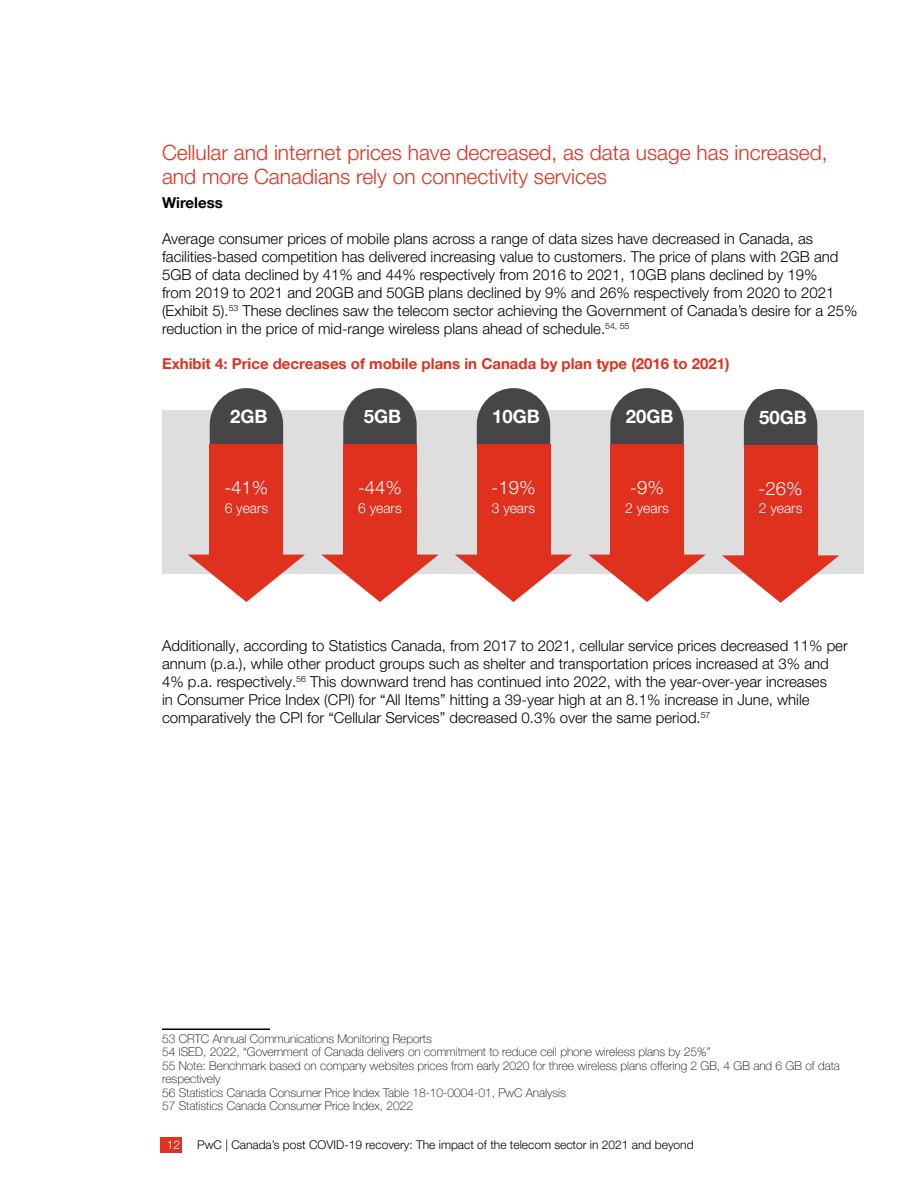
<style>
.page{position:relative;width:918px;height:1188px;background:#fff}
.page>*{position:absolute;margin:0;border:0;box-sizing:border-box;transform-origin:0 0}
.t1{font:300 21px/24px "Helvetica Neue LT Pro";color:#e0301e}
.t2{font:300 18.6px "Helvetica Neue LT Pro";color:#fff}
.t3{font:700 18.6px "Helvetica Neue LT Pro";color:#fff}
.t4{font:300 15px/18px "Helvetica Neue LT Pro";color:#000}
.t5{font:700 15px "Helvetica Neue LT Pro";color:#e0301e}
.t6{font:700 15px "Helvetica Neue LT Pro";color:#000}
.t7{font:300 13.95px "Helvetica Neue LT Pro";color:#fff}
.t8{font:100 12px/13.5px "Helvetica Neue LT Pro";color:#000}
.t9{font:300 12px "Helvetica Neue LT Pro";color:#000}
.t10{font:300 12px "Helvetica Neue LT Pro";color:#fff}
</style>
<div class="page">
<div style="left:160px;top:1137px;width:22px;height:15px;background:#e0301e"></div>
<hr style="left:162px;top:1028px;width:108px;height:2px;background:#000">
<div style="left:162px;top:410px;width:702px;height:164px;background:#dedede"></div>
<div style="left:210px;top:388px;width:73px;height:92px;background:#464646;border-radius:37px"></div>
<svg style="left:188px;top:555px;width:117px;height:47px"></svg>
<div style="left:210px;top:444px;width:73px;height:115px;background:#e0301e"></div>
<div style="left:343px;top:388px;width:74px;height:92px;background:#464646;border-radius:37px"></div>
<svg style="left:322px;top:555px;width:116px;height:47px"></svg>
<div style="left:343px;top:444px;width:74px;height:115px;background:#e0301e"></div>
<div style="left:477px;top:388px;width:73px;height:92px;background:#464646;border-radius:37px"></div>
<svg style="left:455px;top:555px;width:117px;height:47px"></svg>
<div style="left:477px;top:444px;width:73px;height:115px;background:#e0301e"></div>
<div style="left:610px;top:388px;width:74px;height:92px;background:#464646;border-radius:37px"></div>
<svg style="left:589px;top:555px;width:116px;height:47px"></svg>
<div style="left:610px;top:444px;width:74px;height:115px;background:#e0301e"></div>
<div style="left:744px;top:389px;width:73px;height:92px;background:#464646;border-radius:37px"></div>
<svg style="left:722px;top:555px;width:117px;height:48px"></svg>
<div style="left:744px;top:445px;width:73px;height:115px;background:#e0301e"></div>
<h1 class="t1" style="left:162px;top:140px;width:667px">Cellular and internet prices have decreased, as data usage has increased, and more Canadians rely on connectivity services</h1>
<p class="t6" style="left:162px;top:194px;width:62px">Wireless</p>
<p class="t4" style="left:162px;top:229px;width:697px">Average consumer prices of mobile plans across a range of data sizes have decreased in Canada, as facilities-based competition has delivered increasing value to customers. The price of plans with 2GB and 5GB of data declined by 41% and 44% respectively from 2016 to 2021, 10GB plans declined by 19%<br>from 2019 to 2021 and 20GB and 50GB plans declined by 9% and 26% respectively from 2020 to 2021 (Exhibit 5).<sup>53</sup> These declines saw the telecom sector achieving the Government of Canada’s desire for a 25% reduction in the price of mid-range wireless plans ahead of schedule.<sup>54,</sup> <sup>55</sup></p>
<p class="t5" style="left:162px;top:354px;width:569px">Exhibit 4: Price decreases of mobile plans in Canada by plan type (2016 to 2021)</p>
<p class="t3" style="left:230px;top:405px;width:39px">2GB</p>
<p class="t2" style="left:224px;top:476px;width:45px">-41%</p>
<p class="t7" style="left:225px;top:499px;width:45px">6 years</p>
<p class="t3" style="left:364px;top:405px;width:39px">5GB</p>
<p class="t2" style="left:358px;top:476px;width:45px">-44%</p>
<p class="t7" style="left:358px;top:499px;width:45px">6 years</p>
<p class="t3" style="left:492px;top:405px;width:49px">10GB</p>
<p class="t2" style="left:492px;top:476px;width:45px">-19%</p>
<p class="t7" style="left:492px;top:499px;width:45px">3 years</p>
<p class="t3" style="left:626px;top:405px;width:49px">20GB</p>
<p class="t2" style="left:630px;top:476px;width:35px">-9%</p>
<p class="t7" style="left:625px;top:499px;width:45px">2 years</p>
<p class="t3" style="left:759px;top:406px;width:49px">50GB</p>
<p class="t2" style="left:759px;top:477px;width:45px">-26%</p>
<p class="t7" style="left:759px;top:500px;width:45px">2 years</p>
<p class="t4" style="left:162px;top:637px;width:687px">Additionally, according to Statistics Canada, from 2017 to 2021, cellular service prices decreased 11% per annum (p.a.), while other product groups such as shelter and transportation prices increased at 3% and 4% p.a. respectively.<sup>56</sup> This downward trend has continued into 2022, with the year-over-year increases<br>in Consumer Price Index (CPI) for “All Items” hitting a 39-year high at an 8.1% increase in June, while comparatively the CPI for “Cellular Services” decreased 0.3% over the same period.<sup>57</sup></p>
<p class="t8" style="left:162px;top:1032px;width:679px">53 CRTC Annual Communications Monitoring Reports<br>54 ISED, 2022, “Government of Canada delivers on commitment to reduce cell phone wireless plans by 25%”<br>55 Note: Benchmark based on company websites prices from early 2020 for three wireless plans offering 2 GB, 4 GB and 6 GB of data respectively<br>56 Statistics Canada Consumer Price Index Table 18-10-0004-01, PwC Analysis<br>57 Statistics Canada Consumer Price Index, 2022</p>
<p class="t10" style="left:167px;top:1137px;width:15px">12</p>
<p class="t9" style="left:197px;top:1137px;width:498px">PwC | Canada’s post COVID-19 recovery: The impact of the telecom sector in 2021 and beyond</p>
</div>
